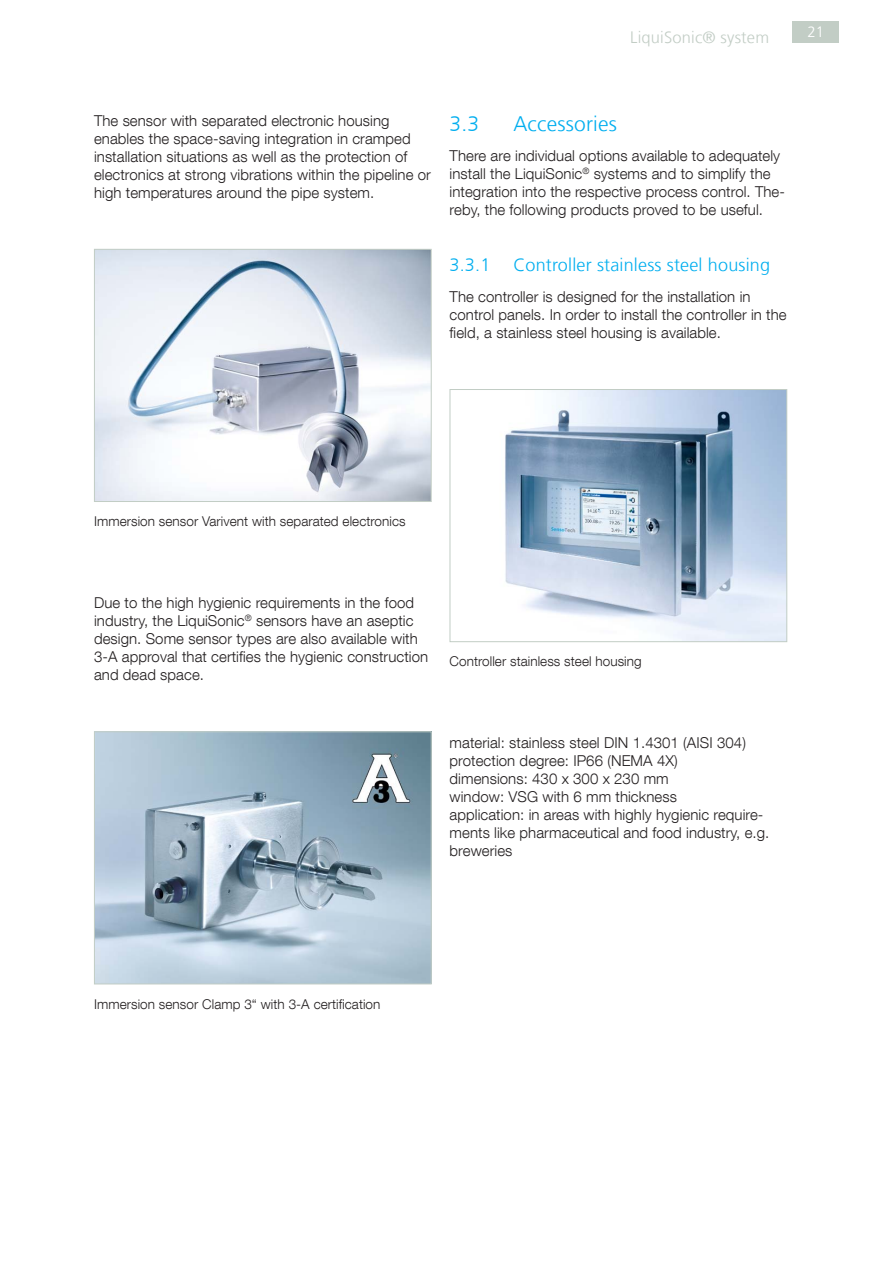
<style>
.page{position:relative;width:893px;height:1263px;background:#fff}
.page>*{position:absolute;margin:0;border:0;box-sizing:border-box;transform-origin:0 0}
.t1{font:300 21px "Frutiger LT Com";letter-spacing:.01em;color:#00aeef}
.t2{font:300 18px "Frutiger LT Com";letter-spacing:.01em;color:#00aeef}
.t3{font:300 16.5px "Frutiger LT Com";letter-spacing:.01em;color:#c2cdc5}
.t4{font:300 15px/18px "Helvetica Neue LT Com";letter-spacing:.005em;color:#231f20}
.t5{font:300 15px "Frutiger LT Com";color:#fff}
.t6{font:300 13.5px "Helvetica Neue LT Com";letter-spacing:.005em;color:#231f20}
</style>
<div class="page">
<div style="left:792px;top:21px;width:47px;height:22px;background:#c2cdc5"></div>
<img style="left:96px;top:251px;width:334px;height:249px">
<div style="left:94px;top:249px;width:338px;height:253px;border:1px solid #c2cdc5"></div>
<img style="left:96px;top:733px;width:334px;height:249px">
<div style="left:94px;top:731px;width:338px;height:253px;border:1px solid #c2cdc5"></div>
<svg style="left:449px;top:389px;width:338px;height:253px"></svg>
<p class="t3" style="left:630px;top:27px;width:140px">LiquiSonic® system</p>
<p class="t5" style="left:808px;top:23px;width:18px">21</p>
<p class="t4" style="left:94px;top:111px;width:338px">The sensor with separated electronic housing enables the space-saving integration in cramped installation situations as well as the protection of electronics at strong vibrations within the pipeline or high temperatures around the pipe system.</p>
<h1 class="t1" style="left:450px;top:111px;width:31px">3.3</h1>
<h1 class="t1" style="left:513px;top:111px;width:105px">Accessories</h1>
<p class="t4" style="left:450px;top:147px;width:337px">There are individual options available to adequately install the LiquiSonic<sup>®</sup> systems and to simplify the integration into the respective process control. The&shy;reby, the following products proved to be useful.</p>
<p class="t2" style="left:450px;top:254px;width:42px">3.3.1</p>
<p class="t2" style="left:513px;top:254px;width:258px">Controller stainless steel housing</p>
<p class="t4" style="left:450px;top:287px;width:339px">The controller is designed for the installation in control panels. In order to install the controller in the field, a stainless steel housing is available.</p>
<p class="t6" style="left:94px;top:513px;width:313px">Immersion sensor Varivent with separated electronics</p>
<p class="t4" style="left:94px;top:593px;width:336px">Due to the high hygienic requirements in the food industry, the LiquiSonic<sup>®</sup> sensors have an aseptic design. Some sensor types are also available with 3-A approval that certifies the hygienic construction and dead space.</p>
<p class="t6" style="left:450px;top:653px;width:193px">Controller stainless steel housing</p>
<p class="t4" style="left:450px;top:733px;width:321px">material: stainless steel DIN 1.4301 (AISI 304) protection degree: IP66 (NEMA 4X)<br>dimensions: 430 x 300 x 230 mm<br>window: VSG with 6 mm thickness<br>application: in areas with highly hygienic require&shy;ments like pharmaceutical and food industry, e.g. breweries</p>
<p class="t6" style="left:94px;top:995px;width:288px">Immersion sensor Clamp 3“ with 3-A certification</p>
</div>
